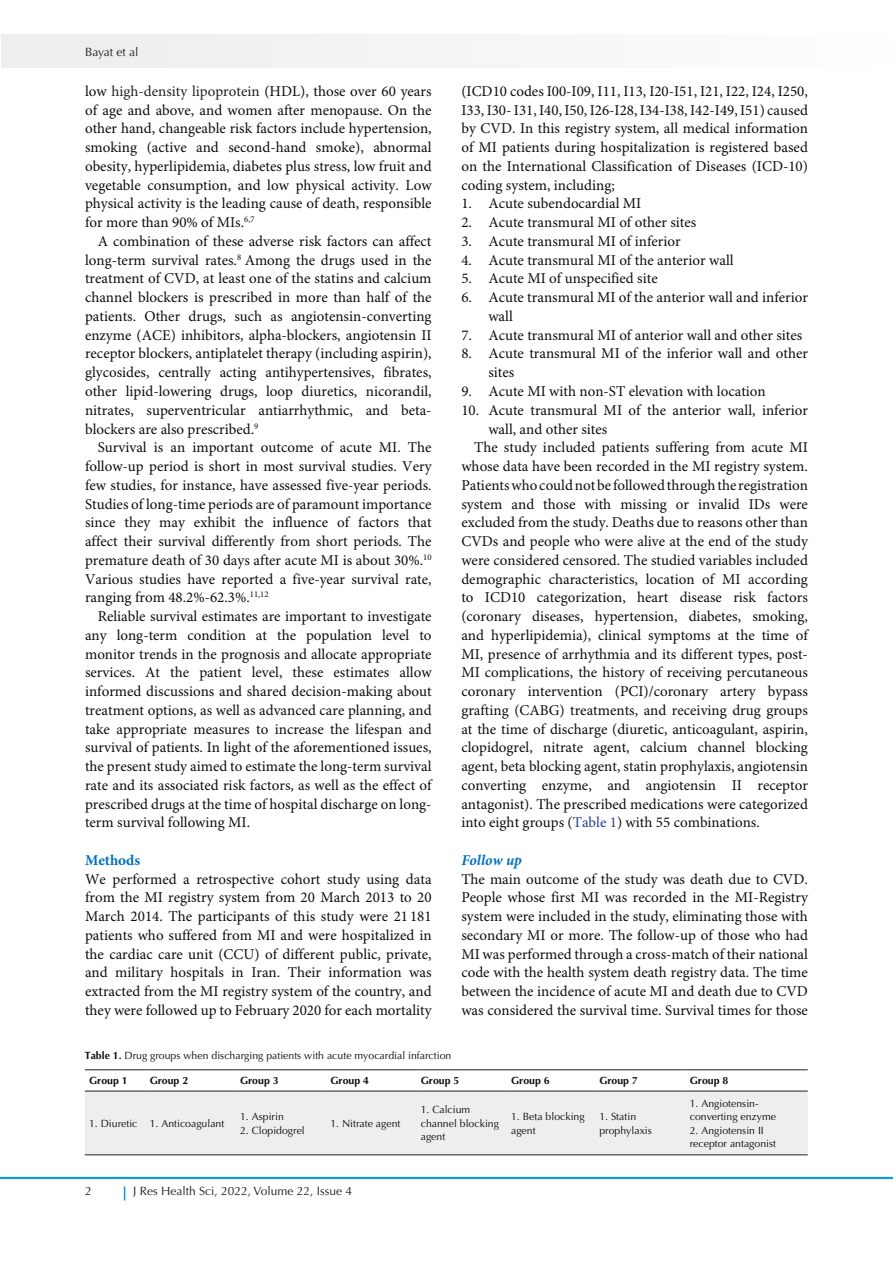
<style>
.page{position:relative;width:893px;height:1263px;background:#fff}
.page>*{position:absolute;margin:0;border:0;box-sizing:border-box;transform-origin:0 0}
.t1{font:15px/18.8px "Minion Pro";color:#0d0d0d;text-align:justify}
.heading_1{font:italic 700 15px "Minion Pro";color:#0070c0}
.heading_1-2{font:700 15px "Minion Pro";color:#0070c0}
.t2{font:12px "Optima LT Std";color:#231f20}
.t3{font:10.5px/13.5px "Optima LT Std";color:#0d0d0d}
.t4{font:700 10.5px "Optima LT Std";color:#0d0d0d}
.s1{color:#231f20}
.s2{color:#253f8e}
.s3{font-weight:700}
</style>
<div class="page">
<hr style="left:0;top:1177px;width:893px;height:2px;background:#0099e5">
<div style="left:1px;top:35px;width:892px;height:33px;background:#f5f5f5"></div>
<svg style="left:124px;top:1186px;width:1px;height:14px"></svg>
<div style="left:85px;top:1092px;width:723px;height:62px;background:#eee"></div>
<hr style="left:85px;top:1069px;width:60px;height:1px;background:#231f20">
<hr style="left:145px;top:1069px;width:91px;height:1px;background:#231f20">
<hr style="left:236px;top:1069px;width:90px;height:1px;background:#231f20">
<hr style="left:326px;top:1069px;width:91px;height:1px;background:#231f20">
<hr style="left:417px;top:1069px;width:90px;height:1px;background:#231f20">
<hr style="left:507px;top:1069px;width:88px;height:1px;background:#231f20">
<hr style="left:595px;top:1069px;width:90px;height:1px;background:#231f20">
<hr style="left:685px;top:1069px;width:123px;height:1px;background:#231f20">
<hr style="left:85px;top:1091px;width:60px;height:1px;background:#231f20">
<hr style="left:145px;top:1091px;width:91px;height:1px;background:#231f20">
<hr style="left:236px;top:1091px;width:90px;height:1px;background:#231f20">
<hr style="left:326px;top:1091px;width:91px;height:1px;background:#231f20">
<hr style="left:417px;top:1091px;width:90px;height:1px;background:#231f20">
<hr style="left:507px;top:1091px;width:88px;height:1px;background:#231f20">
<hr style="left:595px;top:1091px;width:90px;height:1px;background:#231f20">
<hr style="left:685px;top:1091px;width:123px;height:1px;background:#231f20">
<hr style="left:85px;top:1154px;width:60px;height:1px;background:#231f20">
<hr style="left:145px;top:1154px;width:91px;height:1px;background:#231f20">
<hr style="left:236px;top:1154px;width:90px;height:1px;background:#231f20">
<hr style="left:326px;top:1154px;width:91px;height:1px;background:#231f20">
<hr style="left:417px;top:1154px;width:90px;height:1px;background:#231f20">
<hr style="left:507px;top:1154px;width:88px;height:1px;background:#231f20">
<hr style="left:595px;top:1154px;width:90px;height:1px;background:#231f20">
<hr style="left:685px;top:1154px;width:123px;height:1px;background:#231f20">
<p class="t2" style="left:85px;top:45px;width:55px">Bayat et al</p>
<p class="t1" style="left:85px;top:82px;width:348px">low <span class="s1">high-density lipoprotein</span> (HDL), those over 60 years of age and above, and women after menopause. On the other hand, changeable risk factors include hypertension, smoking (active and second-hand smoke), abnormal obesity, hyperlipidemia, diabetes plus stress, low fruit and vegetable consumption, and low physical activity. Low physical activity is the leading cause of death, responsible for more than 90% of MIs.<sup>6,7</sup></p>
<p class="t1" style="left:85px;top:232px;width:348px;text-indent:13px">A combination of these adverse risk factors can affect long-term survival rates.<sup>8</sup> Among the drugs used in the treatment of CVD, at least one of the statins and calcium channel blockers is prescribed in more than half of the patients. Other drugs, such as angiotensin-converting enzyme (ACE) inhibitors, alpha-blockers, angiotensin II receptor blockers, antiplatelet therapy (including aspirin), glycosides, centrally acting antihypertensives, fibrates, other lipid-lowering drugs, loop diuretics, nicorandil, nitrates, superventricular antiarrhythmic, and beta&shy;blockers are also prescribed.<sup>9</sup></p>
<p class="t1" style="left:85px;top:439px;width:348px;text-indent:13px">Survival is an important outcome of acute MI. The follow-up period is short in most survival studies. Very few studies, for instance, have assessed five-year periods.<br>Studies of long-time periods are of paramount importance since they may exhibit the influence of factors that affect their survival differently from short periods. The premature death of 30 days after acute MI is about 30%.<sup>10<br></sup>Various studies have reported a five-year survival rate, ranging from 48.2%-62.3%.<sup>11,12</sup></p>
<p class="t1" style="left:85px;top:607px;width:348px;text-indent:13px">Reliable survival estimates are important to investigate any long-term condition at the population level to monitor trends in the prognosis and allocate appropriate services. At the patient level, these estimates allow informed discussions and shared decision-making about treatment options, as well as advanced care planning, and take appropriate measures to increase the lifespan and survival of patients. In light of the aforementioned issues, the present study aimed to estimate the long-term survival rate and its associated risk factors, as well as the effect of prescribed drugs at the time of hospital discharge on long&shy;term survival following MI.</p>
<p class="heading_1-2" style="left:85px;top:849px;width:57px">Methods</p>
<p class="t1" style="left:85px;top:870px;width:348px">We performed a retrospective cohort study using data from the MI registry system from 20 March 2013 to 20<br>March 2014. The participants of this study were 21 181 patients who suffered from MI and were hospitalized in the cardiac care unit (CCU) of different public, private, and military hospitals in Iran. Their information was extracted from the MI registry system of the country, and they were followed up to February 2020 for each mortality</p>
<p class="t1" style="left:461px;top:82px;width:348px">(ICD10 codes I00-I09, I11, I13, I20-I51, I21, I22, I24, I250, I33, I30- I31, I40, I50, I26-I28, I34-I38, I42-I49, I51) caused by CVD. In this registry system, all medical information of MI patients during hospitalization is registered based on the International Classification of Diseases (ICD-10) coding system, including;</p>
<p class="t1" style="left:461px;top:195px;width:181px">1. Acute subendocardial MI</p>
<p class="t1" style="left:461px;top:214px;width:237px">2. Acute transmural MI of other sites</p>
<p class="t1" style="left:461px;top:232px;width:221px">3. Acute transmural MI of inferior</p>
<p class="t1" style="left:461px;top:251px;width:274px">4. Acute transmural MI of the anterior wall</p>
<p class="t1" style="left:461px;top:270px;width:198px">5. Acute MI of unspecified site</p>
<p class="t1" style="left:488px;top:289px;width:321px;text-indent:-27px">6. Acute transmural MI of the anterior wall and inferior wall</p>
<p class="t1" style="left:461px;top:326px;width:342px">7. Acute transmural MI of anterior wall and other sites</p>
<p class="t1" style="left:488px;top:345px;width:321px;text-indent:-27px">8. Acute transmural MI of the inferior wall and other sites</p>
<p class="t1" style="left:461px;top:382px;width:306px">9. Acute MI with non-ST elevation with location</p>
<p class="t1" style="left:488px;top:401px;width:321px;text-indent:-27px">10. Acute transmural MI of the anterior wall, inferior wall, and other sites</p>
<p class="t1" style="left:461px;top:439px;width:348px;text-indent:13px">The study included patients suffering from acute MI whose data have been recorded in the MI registry system.<br>Patients who could not be followed through the registration system and those with missing or invalid IDs were excluded from the study. Deaths due to reasons other than CVDs and people who were alive at the end of the study were considered censored. The studied variables included demographic characteristics, location of MI according to ICD10 categorization, heart disease risk factors (coronary diseases, hypertension, diabetes, smoking, and hyperlipidemia), clinical symptoms at the time of MI, presence of arrhythmia and its different types, post-MI complications, the history of receiving percutaneous coronary intervention (PCI)/coronary artery bypass grafting (CABG) treatments, and receiving drug groups at the time of discharge (diuretic, anticoagulant, aspirin, clopidogrel, nitrate agent, calcium channel blocking agent, beta blocking agent, statin prophylaxis, angiotensin converting enzyme, and angiotensin II receptor antagonist). The prescribed medications were categorized into eight groups (<span class="s2">Table 1</span>) with 55 combinations.</p>
<p class="heading_1" style="left:461px;top:849px;width:62px">Follow up</p>
<p class="t1" style="left:461px;top:870px;width:348px">The main outcome of the study was death due to CVD.<br>People whose first MI was recorded in the MI-Registry system were included in the study, eliminating those with secondary MI or more. The follow-up of those who had MI was performed through a cross-match of their national code with the health system death registry data. The time between the incidence of acute MI and death due to CVD was considered the survival time. Survival times for those</p>
<p class="t3" style="left:85px;top:1049px;width:368px"><span class="s3">Table 1.</span> Drug groups when discharging patients with acute myocardial infarction</p>
<p class="t4" style="left:89px;top:1074px;width:40px">Group 1</p>
<p class="t4" style="left:150px;top:1074px;width:40px">Group 2</p>
<p class="t4" style="left:240px;top:1074px;width:40px">Group 3</p>
<p class="t4" style="left:330px;top:1074px;width:40px">Group 4</p>
<p class="t4" style="left:421px;top:1074px;width:40px">Group 5</p>
<p class="t4" style="left:511px;top:1074px;width:40px">Group 6</p>
<p class="t4" style="left:599px;top:1074px;width:40px">Group 7</p>
<p class="t4" style="left:690px;top:1074px;width:40px">Group 8</p>
<p class="t3" style="left:89px;top:1117px;width:50px">1. Diuretic</p>
<p class="t3" style="left:150px;top:1117px;width:76px">1. Anticoagulant</p>
<p class="t3" style="left:690px;top:1096px;width:88px">1. Angiotensin&shy;converting enzyme</p>
<p class="t3" style="left:690px;top:1123px;width:88px">2. Angiotensin II receptor antagonist</p>
<p class="t3" style="left:421px;top:1103px;width:80px">1. Calcium channel blocking agent</p>
<p class="t3" style="left:511px;top:1110px;width:75px">1. Beta blocking agent</p>
<p class="t3" style="left:599px;top:1110px;width:54px">1. Statin prophylaxis</p>
<p class="t3" style="left:240px;top:1110px;width:45px">1. Aspirin</p>
<p class="t3" style="left:240px;top:1123px;width:66px">2. Clopidogrel</p>
<p class="t3" style="left:330px;top:1117px;width:72px">1. Nitrate agent</p>
<p class="t2" style="left:85px;top:1184px;width:8px">2</p>
<p class="t2" style="left:133px;top:1184px;width:221px">J Res Health Sci, 2022, Volume 22, Issue 4</p>
</div>
